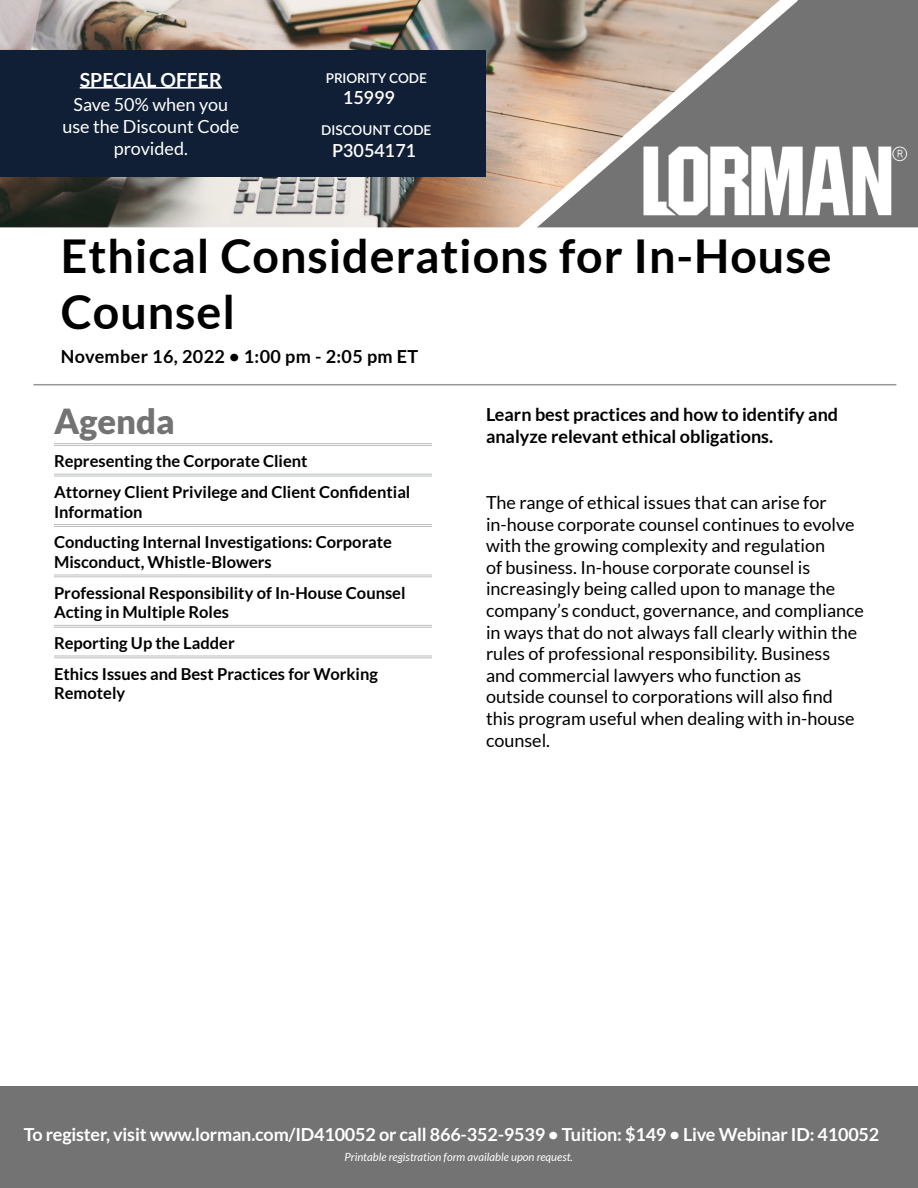
<style>
.page{position:relative;width:918px;height:1188px;background:#fff}
.page>*{position:absolute;margin:0;border:0;box-sizing:border-box;transform-origin:0 0}
.t1{font:700 46.65px/55.9px "Lato";letter-spacing:.02em;color:#000}
.t2{font:900 34.5px "Lato";color:#737373}
.t3{font:700 19.5px "Lato";color:#fff}
.t4{font:18px/21.6px "Lato";color:#000}
.t5{font:700 18px "Lato";letter-spacing:-.01em;color:#fff}
.t6{font:700 18px/21.6px "Lato";color:#000}
.t7{font:18px/21.6px "Lato";color:#fff;text-align:center}
.t8{font:700 18px "Lato";letter-spacing:.02em;color:#000}
.t9{font:600 18px "Lato";color:#fff}
.t10{font:700 16.5px/30.6px "Lato";color:#000}
.t11{font:600 13.5px "Lato";color:#fff}
.t12{font:italic 11.25px "Lato";color:#fff}
</style>
<div class="page">
<img style="left:0;top:0;width:518px;height:227px">
<div style="left:798px;top:1px;width:120px;height:226px;background:#737373"></div>
<img style="left:798px;top:144px;width:110px;height:72px">
<svg style="left:518px;top:0;width:280px;height:228px"></svg>
<hr style="left:765px;top:0;width:153px;height:1px;background:#fff">
<div style="left:0;top:1086px;width:918px;height:102px;background:#737373"></div>
<hr style="left:33px;top:384px;width:863px;height:1px;background:#999596">
<hr style="left:54px;top:443px;width:378px;height:1px;background:#bcbec0">
<hr style="left:54px;top:445px;width:378px;height:1px;background:#bcbec0">
<hr style="left:54px;top:474px;width:378px;height:1px;background:#bcbec0">
<hr style="left:54px;top:476px;width:378px;height:1px;background:#bcbec0">
<hr style="left:54px;top:524px;width:378px;height:1px;background:#bcbec0">
<hr style="left:54px;top:526px;width:378px;height:1px;background:#bcbec0">
<hr style="left:54px;top:575px;width:378px;height:1px;background:#bcbec0">
<hr style="left:54px;top:577px;width:378px;height:1px;background:#bcbec0">
<hr style="left:54px;top:625px;width:378px;height:1px;background:#bcbec0">
<hr style="left:54px;top:627px;width:378px;height:1px;background:#bcbec0">
<hr style="left:54px;top:656px;width:378px;height:1px;background:#bcbec0">
<hr style="left:54px;top:658px;width:378px;height:1px;background:#bcbec0">
<div style="left:0;top:51px;width:486px;height:126px;background:#101f36"></div>
<hr style="left:80px;top:87px;width:142px;height:2px;background:#fff">
<p class="t3" style="left:160px;top:68px;width:50px">offer</p>
<p class="t7" style="left:62px;top:94px;width:178px">Save 50% when you use the Discount Code provided.</p>
<p class="t3" style="left:80px;top:68px;width:23px">special</p>
<p class="t11" style="left:326px;top:69px;width:103px">PRIORITY CODE</p>
<p class="t9" style="left:343px;top:84px;width:54px">15999</p>
<p class="t11" style="left:321px;top:120px;width:112px">DISCOUNT CODE</p>
<p class="t9" style="left:332px;top:137px;width:86px">P3054171</p>
<h1 class="t1" style="left:61px;top:228px;width:772px">Ethical Considerations for In-House<br>Counsel</h1>
<p class="t8" style="left:61px;top:346px;width:359px">November 16, 2022 • 1:00 pm - 2:05 pm ET</p>
<h2 class="t2" style="left:54px;top:401px;width:122px">Agenda</h2>
<p class="t10" style="left:54px;top:446px;width:358px">Representing the Corporate Client<br>Attorney Client Privilege and Client Confidential</p>
<p class="t10" style="left:54px;top:496px;width:340px">Information<br>Conducting Internal Investigations: Corporate</p>
<p class="t10" style="left:54px;top:547px;width:353px">Misconduct, Whistle-Blowers<br>Professional Responsibility of In-House Counsel</p>
<p class="t10" style="left:54px;top:597px;width:325px">Acting in Multiple Roles<br>Reporting Up the Ladder<br>Ethics Issues and Best Practices for Working</p>
<p class="t10" style="left:54px;top:678px;width:73px">Remotely</p>
<p class="t6" style="left:486px;top:403px;width:354px">Learn best practices and how to identify and analyze relevant ethical obligations.</p>
<p class="t4" style="left:486px;top:492px;width:380px">The range of ethical issues that can arise for in-house corporate counsel continues to evolve with the growing complexity and regulation<br>of business. In-house corporate counsel is increasingly being called upon to manage the company’s conduct, governance, and compliance in ways that do not always fall clearly within the rules of professional responsibility. Business<br>and commercial lawyers who function as outside counsel to corporations will also find this program useful when dealing with in-house counsel.</p>
<p class="t5" style="left:24px;top:1124px;width:857px">To register, visit www.lorman.com/ID410052 or call 866-352-9539 • Tuition: $149 • Live Webinar ID: 410052</p>
<p class="t12" style="left:344px;top:1150px;width:230px">Printable registration form available upon request.</p>
</div>
